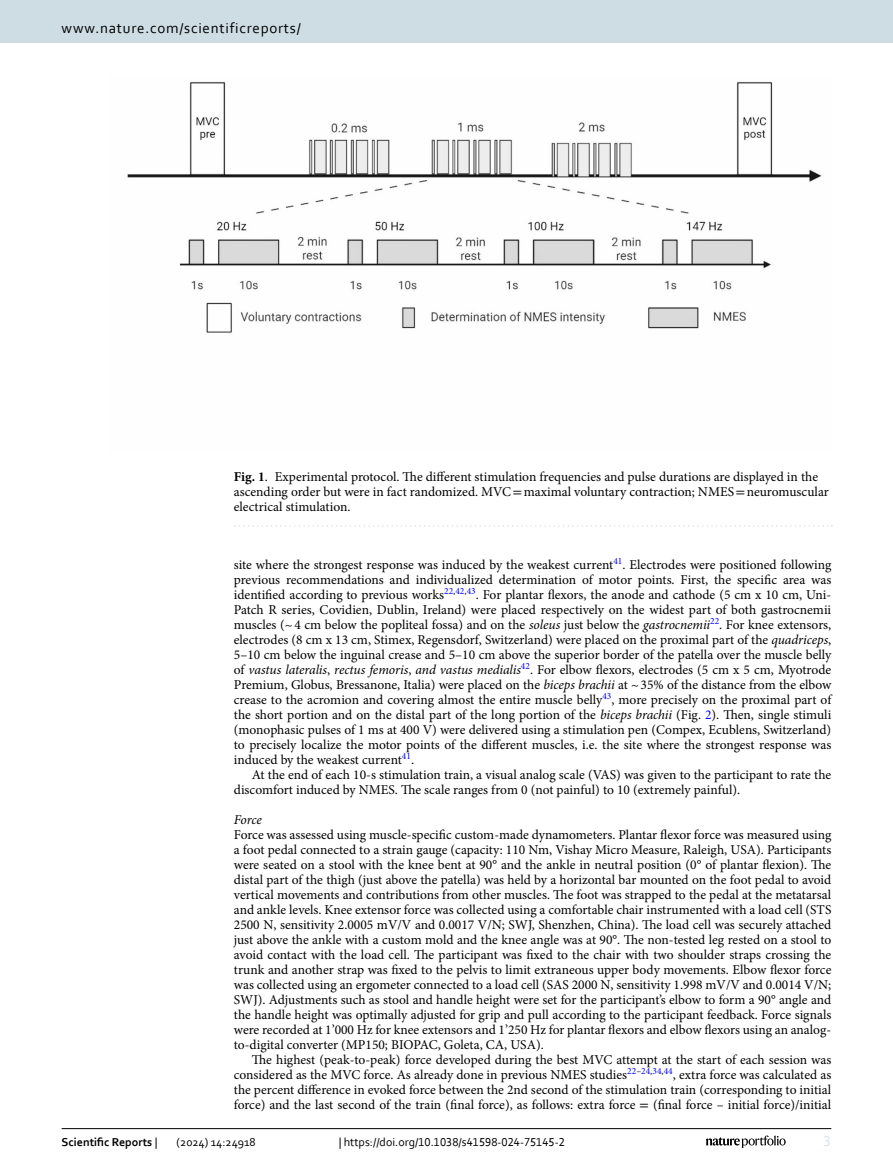
<style>
.page{position:relative;width:893px;height:1174px;background:#fff}
.page>*{position:absolute;margin:0;border:0;box-sizing:border-box;transform-origin:0 0}
.t1{font:15px "Corbel";letter-spacing:.05em;color:#000}
.t2{font:15px "Corbel";color:#d9e4eb}
.Body_Text{font:13.5px/15px "Minion Pro";color:#000;text-align:justify}
.Body_Text_Indent{font:13.5px/15px "Minion Pro";color:#000}
.Figure_Caption{font:13.5px/15px "Minion Pro";color:#000}
.Head_3{font:italic 13.5px "Minion Pro";letter-spacing:-.015em;color:#000}
.t3{font:12px "Corbel";color:#000}
.t4{font:700 12px "Corbel";color:#000}
.s1{font-weight:700}
.s2{font-family:"STIX"}
.s3{font-style:italic}
.s4{color:#00f}
.s5{font-weight:400}
</style>
<div class="page">
<img style="left:127px;top:81px;width:695px;height:252px">
<svg style="left:235px;top:525px;width:597px;height:1px"></svg>
<hr style="left:62px;top:1128px;width:769px;height:1px;background:#000">
<svg style="left:706px;top:1135px;width:80px;height:12px"></svg>
<div style="left:0;top:0;width:893px;height:43px;background:#cedde4"></div>
<p class="t1" style="left:62px;top:18px;width:241px">www.nature.com/scientificreports/</p>
<p class="Figure_Caption" style="left:234px;top:469px;width:596px"><span class="s1">Fig. 1</span>. Experimental protocol. The different stimulation frequencies and pulse durations are displayed in the ascending order but were in fact randomized. MVC<span class="s2">=</span>maximal voluntary contraction; NMES<span class="s2">=</span>neuromuscular electrical stimulation.</p>
<p class="Body_Text" style="left:234px;top:557px;width:599px">site where the strongest response was induced by the weakest current<sup>41</sup>. Electrodes were positioned following previous recommendations and individualized determination of motor points. First, the specific area was identified according to previous works<sup>22</sup><sup>,</sup><sup>42</sup><sup>,</sup><sup>43</sup>. For plantar flexors, the anode and cathode (5 cm x 10 cm, Uni-Patch R series, Covidien, Dublin, Ireland) were placed respectively on the widest part of both gastrocnemii muscles (~4 cm below the popliteal fossa) and on the <span class="s3">soleus</span> just below the <span class="s3">gastrocnemii</span><sup>22</sup>. For knee extensors, electrodes (8 cm x 13 cm, Stimex, Regensdorf, Switzerland) were placed on the proximal part of the <span class="s3">quadriceps</span>, 5–10 cm below the inguinal crease and 5–10 cm above the superior border of the patella over the muscle belly of <span class="s3">vastus lateralis</span>, <span class="s3">rectus femoris</span>, <span class="s3">and vastus medialis</span><sup>42</sup>. For elbow flexors, electrodes (5 cm x 5 cm, Myotrode Premium, Globus, Bressanone, Italia) were placed on the <span class="s3">biceps brachii</span> at ~35% of the distance from the elbow crease to the acromion and covering almost the entire muscle belly<sup>43</sup>, more precisely on the proximal part of the short portion and on the distal part of the long portion of the <span class="s3">biceps brachii</span> (Fig. <span class="s4">2</span>). Then, single stimuli (monophasic pulses of 1 ms at 400 V) were delivered using a stimulation pen (Compex, Ecublens, Switzerland) to precisely localize the motor points of the different muscles, i.e. the site where the strongest response was induced by the weakest current<sup>41</sup>.</p>
<p class="Body_Text_Indent" style="left:234px;top:767px;width:599px;text-indent:18px">At the end of each 10-s stimulation train, a visual analog scale (VAS) was given to the participant to rate the discomfort induced by NMES. The scale ranges from 0 (not painful) to 10 (extremely painful).</p>
<p class="Head_3" style="left:234px;top:810px;width:30px">Force</p>
<p class="Body_Text" style="left:234px;top:827px;width:599px">Force was assessed using muscle-specific custom-made dynamometers. Plantar flexor force was measured using a foot pedal connected to a strain gauge (capacity: 110 Nm, Vishay Micro Measure, Raleigh, USA). Participants were seated on a stool with the knee bent at 90° and the ankle in neutral position (0° of plantar flexion). The distal part of the thigh (just above the patella) was held by a horizontal bar mounted on the foot pedal to avoid vertical movements and contributions from other muscles. The foot was strapped to the pedal at the metatarsal and ankle levels. Knee extensor force was collected using a comfortable chair instrumented with a load cell (STS 2500 N, sensitivity 2.0005 mV/V and 0.0017 V/N; SWJ, Shenzhen, China). The load cell was securely attached just above the ankle with a custom mold and the knee angle was at 90°. The non-tested leg rested on a stool to avoid contact with the load cell. The participant was fixed to the chair with two shoulder straps crossing the trunk and another strap was fixed to the pelvis to limit extraneous upper body movements. Elbow flexor force was collected using an ergometer connected to a load cell (SAS 2000 N, sensitivity 1.998 mV/V and 0.0014 V/N; SWJ). Adjustments such as stool and handle height were set for the participant’s elbow to form a 90° angle and the handle height was optimally adjusted for grip and pull according to the participant feedback. Force signals were recorded at 1’000 Hz for knee extensors and 1’250 Hz for plantar flexors and elbow flexors using an analog&shy;to-digital converter (MP150; BIOPAC, Goleta, CA, USA).</p>
<p class="Body_Text_Indent" style="left:234px;top:1052px;width:599px;text-align:justify;text-indent:18px">The highest (peak-to-peak) force developed during the best MVC attempt at the start of each session was considered as the MVC force. As already done in previous NMES studies<sup>22</sup><sup>–</sup><sup>24</sup><sup>,</sup><sup>34</sup><sup>,</sup><sup>44</sup>, extra force was calculated as the percent difference in evoked force between the 2nd second of the stimulation train (corresponding to initial force) and the last second of the train (final force), as follows: extra force <span class="s2">=</span> (final force – initial force)/initial</p>
<p class="t4" style="left:62px;top:1134px;width:97px">Scientific Reports <span class="s5">|</span></p>
<p class="t3" style="left:177px;top:1134px;width:81px">(2024) 14:24918</p>
<p class="t3" style="left:339px;top:1134px;width:228px">| https://doi.org/10.1038/s41598-024-75145-2</p>
<p class="t2" style="left:824px;top:1132px;width:9px">3</p>
</div>
